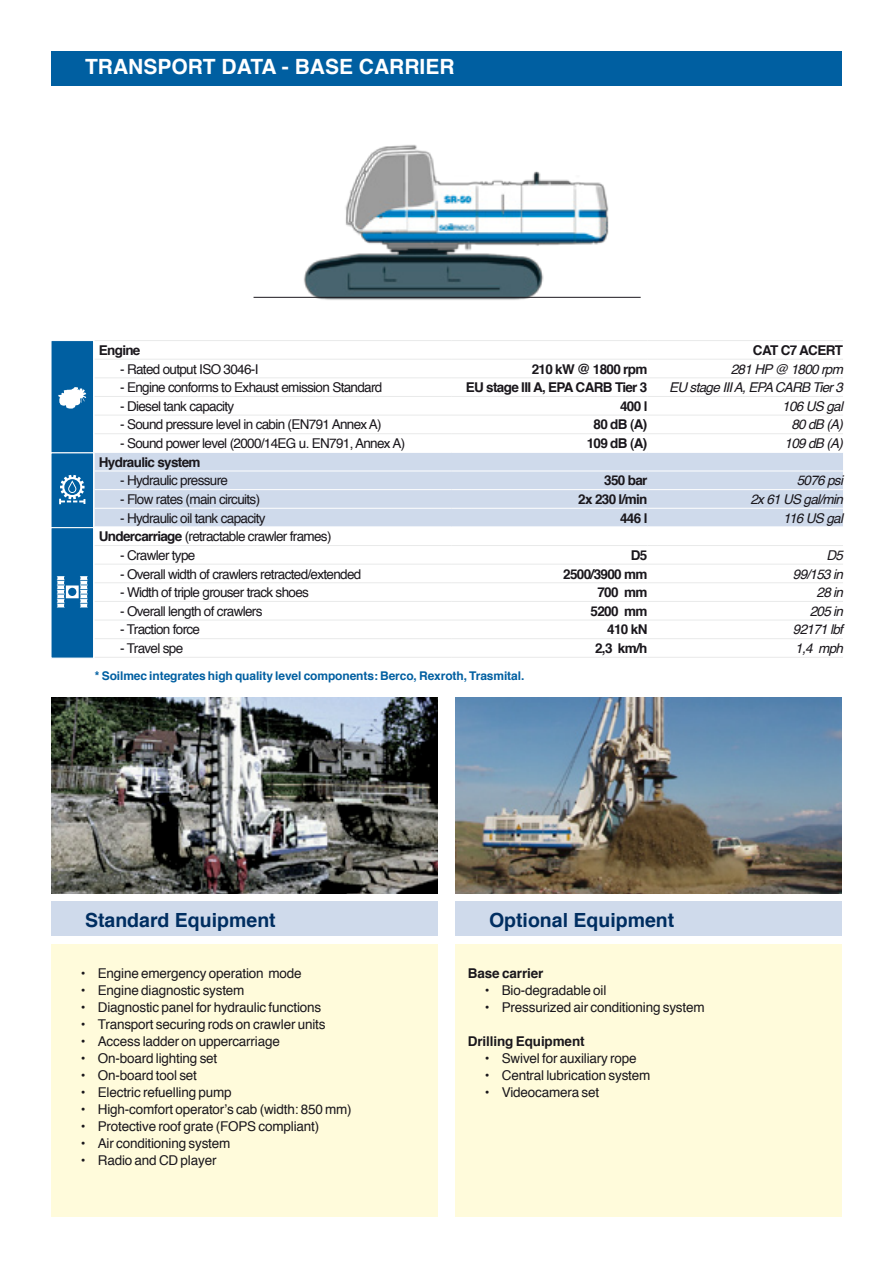
<style>
.page{position:relative;width:893px;height:1263px;background:#fff}
.page>*{position:absolute;margin:0;border:0;box-sizing:border-box;transform-origin:0 0}
.t1{font:700 21px "Helvetica";color:#fff}
.t2{font:700 19.5px "Helvetica";color:#002e61}
.t3{font:13.5px "Helvetica";letter-spacing:-.015em;color:#1a171c}
.t4{font:13.5px "Helvetica";letter-spacing:-.05em;color:#1a171c}
.t5{font:700 13.5px "Helvetica";letter-spacing:-.05em;color:#1a171c}
.t6{font:italic 13.5px "Helvetica";letter-spacing:-.05em;color:#1a171c}
.t7{font:700 13.5px "Helvetica";letter-spacing:-.01em;color:#1a171c}
.t8{font:700 12px "Helvetica";letter-spacing:-.01em;color:#005fa1}
.s1{font-weight:700}
</style>
<div class="page">
<div style="left:51px;top:944px;width:387px;height:272px;background:#fffbdb"></div>
<div style="left:51px;top:901px;width:387px;height:34px;background:#cfdaeb"></div>
<div style="left:455px;top:901px;width:387px;height:34px;background:#cfdaeb"></div>
<div style="left:455px;top:944px;width:387px;height:272px;background:#fffbdb"></div>
<img style="left:284px;top:144px;width:344px;height:156px">
<div style="left:51px;top:51px;width:791px;height:34px;background:#005fa1"></div>
<div style="left:95px;top:453px;width:748px;height:73px;background:#cfdaeb"></div>
<hr style="left:95px;top:359px;width:357px;height:1px;background:#e9eaea">
<hr style="left:452px;top:359px;width:195px;height:1px;background:#e9eaea">
<hr style="left:647px;top:359px;width:196px;height:1px;background:#e9eaea">
<hr style="left:95px;top:340px;width:357px;height:1px;background:#e9eaea">
<hr style="left:452px;top:340px;width:195px;height:1px;background:#e9eaea">
<hr style="left:647px;top:340px;width:196px;height:1px;background:#e9eaea">
<hr style="left:95px;top:377px;width:357px;height:1px;background:#e9eaea">
<hr style="left:95px;top:657px;width:357px;height:1px;background:#e9eaea">
<hr style="left:452px;top:657px;width:195px;height:1px;background:#e9eaea">
<hr style="left:647px;top:657px;width:196px;height:1px;background:#e9eaea">
<hr style="left:452px;top:377px;width:195px;height:1px;background:#e9eaea">
<hr style="left:647px;top:377px;width:196px;height:1px;background:#e9eaea">
<hr style="left:95px;top:396px;width:357px;height:1px;background:#e9eaea">
<hr style="left:452px;top:396px;width:195px;height:1px;background:#e9eaea">
<hr style="left:647px;top:396px;width:196px;height:1px;background:#e9eaea">
<hr style="left:95px;top:415px;width:357px;height:1px;background:#e9eaea">
<hr style="left:452px;top:415px;width:195px;height:1px;background:#e9eaea">
<hr style="left:647px;top:415px;width:196px;height:1px;background:#e9eaea">
<hr style="left:95px;top:433px;width:357px;height:1px;background:#e9eaea">
<hr style="left:452px;top:433px;width:195px;height:1px;background:#e9eaea">
<hr style="left:647px;top:433px;width:196px;height:1px;background:#e9eaea">
<hr style="left:95px;top:471px;width:357px;height:1px;background:#fff">
<hr style="left:452px;top:471px;width:195px;height:1px;background:#fff">
<hr style="left:647px;top:471px;width:196px;height:1px;background:#fff">
<hr style="left:95px;top:489px;width:357px;height:1px;background:#fff">
<hr style="left:452px;top:489px;width:195px;height:1px;background:#fff">
<hr style="left:647px;top:489px;width:196px;height:1px;background:#fff">
<hr style="left:95px;top:508px;width:357px;height:1px;background:#fff">
<hr style="left:452px;top:508px;width:195px;height:1px;background:#fff">
<hr style="left:647px;top:508px;width:196px;height:1px;background:#fff">
<hr style="left:95px;top:545px;width:357px;height:1px;background:#e9eaea">
<hr style="left:452px;top:545px;width:195px;height:1px;background:#e9eaea">
<hr style="left:647px;top:545px;width:196px;height:1px;background:#e9eaea">
<hr style="left:95px;top:564px;width:357px;height:1px;background:#e9eaea">
<hr style="left:452px;top:564px;width:195px;height:1px;background:#e9eaea">
<hr style="left:647px;top:564px;width:196px;height:1px;background:#e9eaea">
<hr style="left:95px;top:582px;width:357px;height:1px;background:#e9eaea">
<hr style="left:452px;top:582px;width:195px;height:1px;background:#e9eaea">
<hr style="left:647px;top:582px;width:196px;height:1px;background:#e9eaea">
<hr style="left:95px;top:601px;width:357px;height:1px;background:#e9eaea">
<hr style="left:452px;top:601px;width:195px;height:1px;background:#e9eaea">
<hr style="left:647px;top:601px;width:196px;height:1px;background:#e9eaea">
<hr style="left:95px;top:620px;width:357px;height:1px;background:#e9eaea">
<hr style="left:452px;top:620px;width:195px;height:1px;background:#e9eaea">
<hr style="left:647px;top:620px;width:196px;height:1px;background:#e9eaea">
<hr style="left:95px;top:638px;width:357px;height:1px;background:#e9eaea">
<hr style="left:452px;top:638px;width:195px;height:1px;background:#e9eaea">
<hr style="left:647px;top:638px;width:196px;height:1px;background:#e9eaea">
<div style="left:51px;top:340px;width:43px;height:113px;background:#005fa1;border:1px solid #fff"></div>
<div style="left:51px;top:452px;width:43px;height:76px;background:#005fa1;border:1px solid #fff"></div>
<div style="left:51px;top:527px;width:43px;height:131px;background:#005fa1;border:1px solid #fff"></div>
<svg style="left:58px;top:387px;width:28px;height:22px"></svg>
<svg style="left:59px;top:475px;width:26px;height:29px"></svg>
<svg style="left:57px;top:576px;width:31px;height:31px"></svg>
<img style="left:51px;top:697px;width:387px;height:196px">
<img style="left:455px;top:697px;width:387px;height:196px">
<hr style="left:254px;top:297px;width:387px;height:1px;background:#1a171c">
<h1 class="t1" style="left:85px;top:50px;width:29px">Transport</h1>
<h1 class="t1" style="left:222px;top:50px;width:30px">Data</h1>
<h1 class="t1" style="left:282px;top:50px;width:43px">- Base</h1>
<h1 class="t1" style="left:359px;top:50px;width:30px">Carrier</h1>
<p class="t5" style="left:99px;top:339px;width:43px">Engine</p>
<p class="t5" style="left:753px;top:339px;width:92px">CAT C7 ACERT</p>
<p class="t4" style="left:120px;top:358px;width:140px">- Rated output ISO 3046-I</p>
<p class="t5" style="left:532px;top:358px;width:117px">210 kW @ 1800 rpm</p>
<p class="t6" style="left:731px;top:358px;width:114px">281 HP @ 1800 rpm</p>
<p class="t4" style="left:120px;top:377px;width:264px">- Engine conforms to Exhaust emission Standard</p>
<p class="t5" style="left:466px;top:377px;width:183px">EU stage III A, EPA CARB Tier 3</p>
<p class="t6" style="left:669px;top:377px;width:175px">EU stage III A, EPA CARB Tier 3</p>
<p class="t4" style="left:120px;top:396px;width:116px">- Diesel tank capacity</p>
<p class="t5" style="left:620px;top:395px;width:29px">400 l</p>
<p class="t6" style="left:782px;top:395px;width:62px">106 US gal</p>
<p class="t4" style="left:120px;top:414px;width:263px">- Sound pressure level in cabin (EN791 Annex A)</p>
<p class="t5" style="left:594px;top:414px;width:55px">80 dB (A)</p>
<p class="t6" style="left:791px;top:414px;width:53px">80 dB (A)</p>
<p class="t4" style="left:120px;top:433px;width:287px">- Sound power level (2000/14EG u. EN791, Annex A)</p>
<p class="t5" style="left:587px;top:432px;width:62px">109 dB (A)</p>
<p class="t6" style="left:785px;top:433px;width:60px">109 dB (A)</p>
<p class="t5" style="left:99px;top:451px;width:103px">Hydraulic system</p>
<p class="t4" style="left:120px;top:470px;width:109px">- Hydraulic pressure</p>
<p class="t5" style="left:604px;top:470px;width:45px">350 bar</p>
<p class="t6" style="left:797px;top:470px;width:48px">5076 psi</p>
<p class="t4" style="left:120px;top:489px;width:142px">- Flow rates (main circuits)</p>
<p class="t5" style="left:578px;top:488px;width:71px">2x 230 l/min</p>
<p class="t6" style="left:750px;top:489px;width:94px">2x 61 US gal/min</p>
<p class="t4" style="left:120px;top:507px;width:147px">- Hydraulic oil tank capacity</p>
<p class="t5" style="left:620px;top:507px;width:29px">446 l</p>
<p class="t6" style="left:783px;top:507px;width:61px">116 US gal</p>
<p class="t4" style="left:99px;top:526px;width:234px"><span class="s1">Undercarriage</span> (retractable crawler frames)</p>
<p class="t4" style="left:120px;top:545px;width:77px">- Crawler type</p>
<p class="t5" style="left:631px;top:544px;width:18px">D5</p>
<p class="t6" style="left:826px;top:544px;width:18px">D5</p>
<p class="t4" style="left:120px;top:563px;width:243px">- Overall width of crawlers retracted/extended</p>
<p class="t5" style="left:563px;top:563px;width:86px">2500/3900 mm</p>
<p class="t6" style="left:793px;top:563px;width:52px">99/153 in</p>
<p class="t4" style="left:120px;top:582px;width:190px">- Width of triple grouser track shoes</p>
<p class="t5" style="left:597px;top:581px;width:51px">700 mm</p>
<p class="t6" style="left:816px;top:582px;width:28px">28 in</p>
<p class="t4" style="left:120px;top:601px;width:144px">- Overall length of crawlers</p>
<p class="t5" style="left:591px;top:600px;width:58px">5200 mm</p>
<p class="t6" style="left:810px;top:600px;width:35px">205 in</p>
<p class="t4" style="left:120px;top:619px;width:81px">- Traction force</p>
<p class="t5" style="left:607px;top:619px;width:42px">410 kN</p>
<p class="t6" style="left:793px;top:619px;width:52px">92171 lbf</p>
<p class="t4" style="left:120px;top:638px;width:65px">- Travel spe</p>
<p class="t5" style="left:595px;top:637px;width:54px">2,3 km/h</p>
<p class="t6" style="left:795px;top:638px;width:49px">1,4 mph</p>
<p class="t8" style="left:95px;top:666px;width:431px">* Soilmec integrates high quality level components: Berco, Rexroth, Trasmital.</p>
<h2 class="t2" style="left:85px;top:904px;width:192px">Standard Equipment</h2>
<h2 class="t2" style="left:489px;top:904px;width:187px">Optional Equipment</h2>
<p class="t3" style="left:81px;top:963px;width:222px">• Engine emergency operation mode</p>
<p class="t3" style="left:81px;top:980px;width:165px">• Engine diagnostic system</p>
<p class="t3" style="left:81px;top:997px;width:242px">• Diagnostic panel for hydraulic functions</p>
<p class="t3" style="left:81px;top:1014px;width:246px">• Transport securing rods on crawler units</p>
<p class="t3" style="left:81px;top:1031px;width:201px">• Access ladder on uppercarriage</p>
<p class="t3" style="left:81px;top:1048px;width:138px">• On-board lighting set</p>
<p class="t3" style="left:81px;top:1065px;width:118px">• On-board tool set</p>
<p class="t3" style="left:81px;top:1082px;width:152px">• Electric refuelling pump</p>
<p class="t3" style="left:81px;top:1099px;width:272px">• High-comfort operator’s cab (width: 850 mm)</p>
<p class="t3" style="left:81px;top:1116px;width:240px">• Protective roof grate (FOPS compliant)</p>
<p class="t3" style="left:81px;top:1133px;width:151px">• Air conditioning system</p>
<p class="t3" style="left:81px;top:1150px;width:137px">• Radio and CD player</p>
<p class="t7" style="left:468px;top:962px;width:77px">Base carrier</p>
<p class="t3" style="left:485px;top:980px;width:123px">• Bio-degradable oil</p>
<p class="t3" style="left:485px;top:997px;width:221px">• Pressurized air conditioning system</p>
<p class="t7" style="left:468px;top:1030px;width:118px">Drilling Equipment</p>
<p class="t3" style="left:485px;top:1048px;width:153px">• Swivel for auxiliary rope</p>
<p class="t3" style="left:485px;top:1065px;width:167px">• Central lubrication system</p>
<p class="t3" style="left:485px;top:1082px;width:116px">• Videocamera set</p>
</div>
